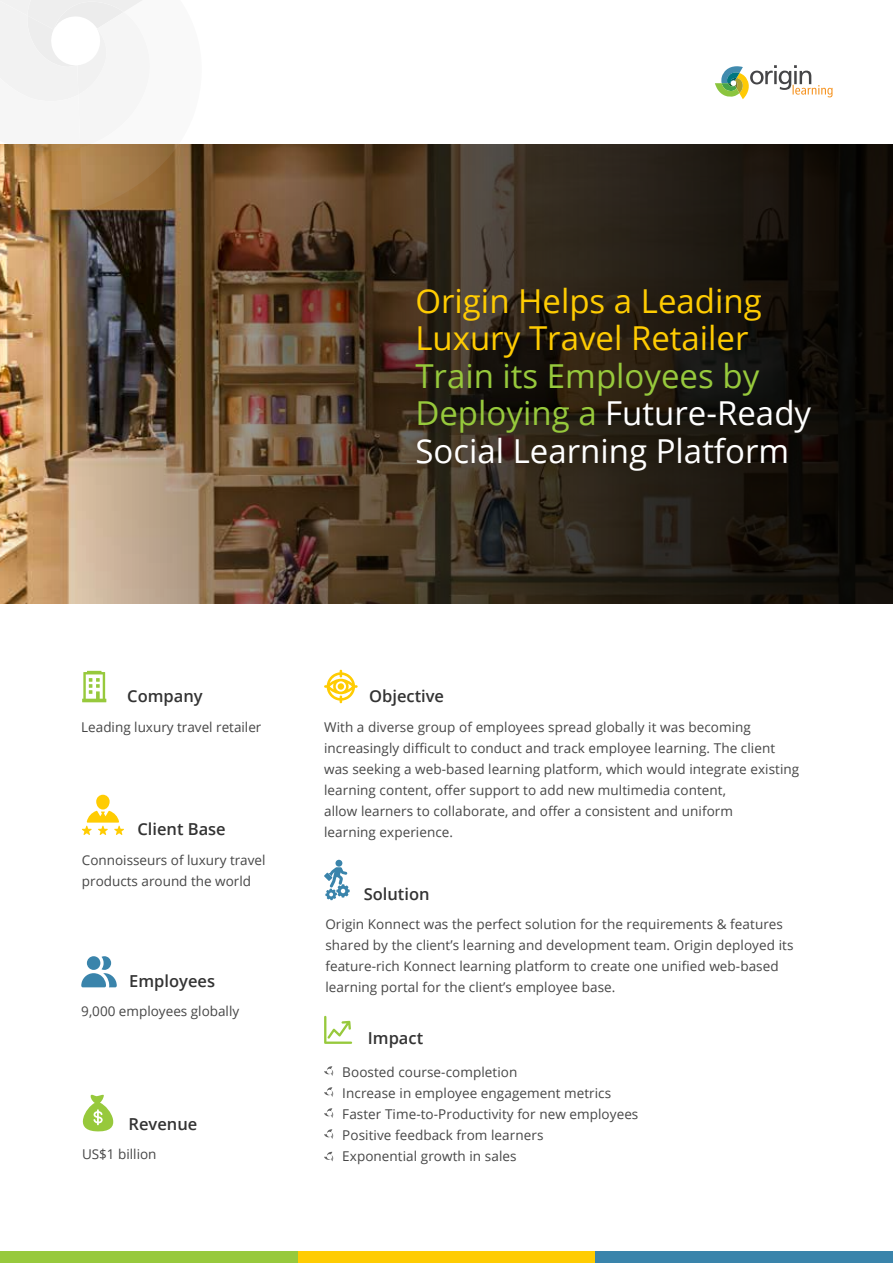
<style>
.page{position:relative;width:893px;height:1263px;background:#fff}
.page>*{position:absolute;margin:0;border:0;box-sizing:border-box;transform-origin:0 0}
.t1{font:33px/37.5px "Open Sans";color:#fff}
.t2{font:33px/37.5px "Open Sans";color:#ffcc02}
.t3{font:600 16.5px "Open Sans";color:#333}
.t4{font:13.5px/21px "Open Sans";letter-spacing:.005em;color:#464646}
.s1{color:#97c93c}
</style>
<div class="page">
<img style="left:5px;top:145px;width:888px;height:459px">
<svg style="left:0;top:0;width:221px;height:211px"></svg>
<svg style="left:715px;top:65px;width:117px;height:34px"></svg>
<svg style="left:82px;top:671px;width:24px;height:31px"></svg>
<div style="left:96px;top:795px;width:14px;height:14px;background:#ffcc02;border-radius:50%"></div>
<svg style="left:82px;top:811px;width:42px;height:24px"></svg>
<svg style="left:81px;top:956px;width:36px;height:31px"></svg>
<svg style="left:82px;top:1094px;width:32px;height:38px"></svg>
<svg style="left:324px;top:670px;width:34px;height:33px"></svg>
<div style="left:338px;top:683px;width:6px;height:7px;background:#ffcc02;border-radius:50%"></div>
<div style="left:335px;top:860px;width:7px;height:7px;background:#3a84ab;border-radius:50%"></div>
<svg style="left:324px;top:867px;width:26px;height:33px"></svg>
<svg style="left:324px;top:1016px;width:28px;height:28px"></svg>
<svg style="left:324px;top:1066px;width:9px;height:10px"></svg>
<svg style="left:324px;top:1087px;width:9px;height:10px"></svg>
<svg style="left:324px;top:1108px;width:9px;height:10px"></svg>
<svg style="left:324px;top:1129px;width:9px;height:10px"></svg>
<svg style="left:324px;top:1152px;width:9px;height:9px"></svg>
<div style="left:0;top:1252px;width:298px;height:11px;background:#97c93c"></div>
<div style="left:298px;top:1252px;width:297px;height:11px;background:#ffcc02"></div>
<div style="left:595px;top:1252px;width:298px;height:11px;background:#3a84ab"></div>
<h1 class="t2" style="left:415px;top:281px;width:348px">Origin Helps a Leading<br>Luxury Travel Retailer</h1>
<h1 class="t1" style="left:415px;top:356px;width:397px"><span class="s1">Train its Employees by<br>Deploying a</span> Future-Ready<br>Social Learning Platform</h1>
<p class="t3" style="left:127px;top:684px;width:77px">Company</p>
<p class="t4" style="left:81px;top:716px;width:182px">Leading luxury travel retailer</p>
<p class="t3" style="left:137px;top:818px;width:90px">Client Base</p>
<p class="t4" style="left:82px;top:849px;width:185px">Connoisseurs of luxury travel products around the world</p>
<p class="t3" style="left:129px;top:969px;width:87px">Employees</p>
<p class="t4" style="left:81px;top:1000px;width:159px">9,000 employees globally</p>
<p class="t3" style="left:129px;top:1113px;width:70px">Revenue</p>
<p class="t4" style="left:82px;top:1143px;width:76px">US$1 billion</p>
<p class="t3" style="left:369px;top:685px;width:76px">Objective</p>
<p class="t4" style="left:324px;top:716px;width:477px">With a diverse group of employees spread globally it was becoming increasingly difficult to conduct and track employee learning. The client was seeking a web-based learning platform, which would integrate existing learning content, offer support to add new multimedia content,<br>allow learners to collaborate, and offer a consistent and uniform<br>learning experience.</p>
<p class="t3" style="left:364px;top:883px;width:67px">Solution</p>
<p class="t4" style="left:325px;top:913px;width:470px">Origin Konnect was the perfect solution for the requirements &amp; features shared by the client’s learning and development team. Origin deployed its feature-rich Konnect learning platform to create one unified web-based learning portal for the client’s employee base.</p>
<p class="t3" style="left:368px;top:1027px;width:57px">Impact</p>
<p class="t4" style="left:342px;top:1061px;width:298px">Boosted course-completion<br>Increase in employee engagement metrics Faster Time-to-Productivity for new employees Positive feedback from learners<br>Exponential growth in sales</p>
</div>
